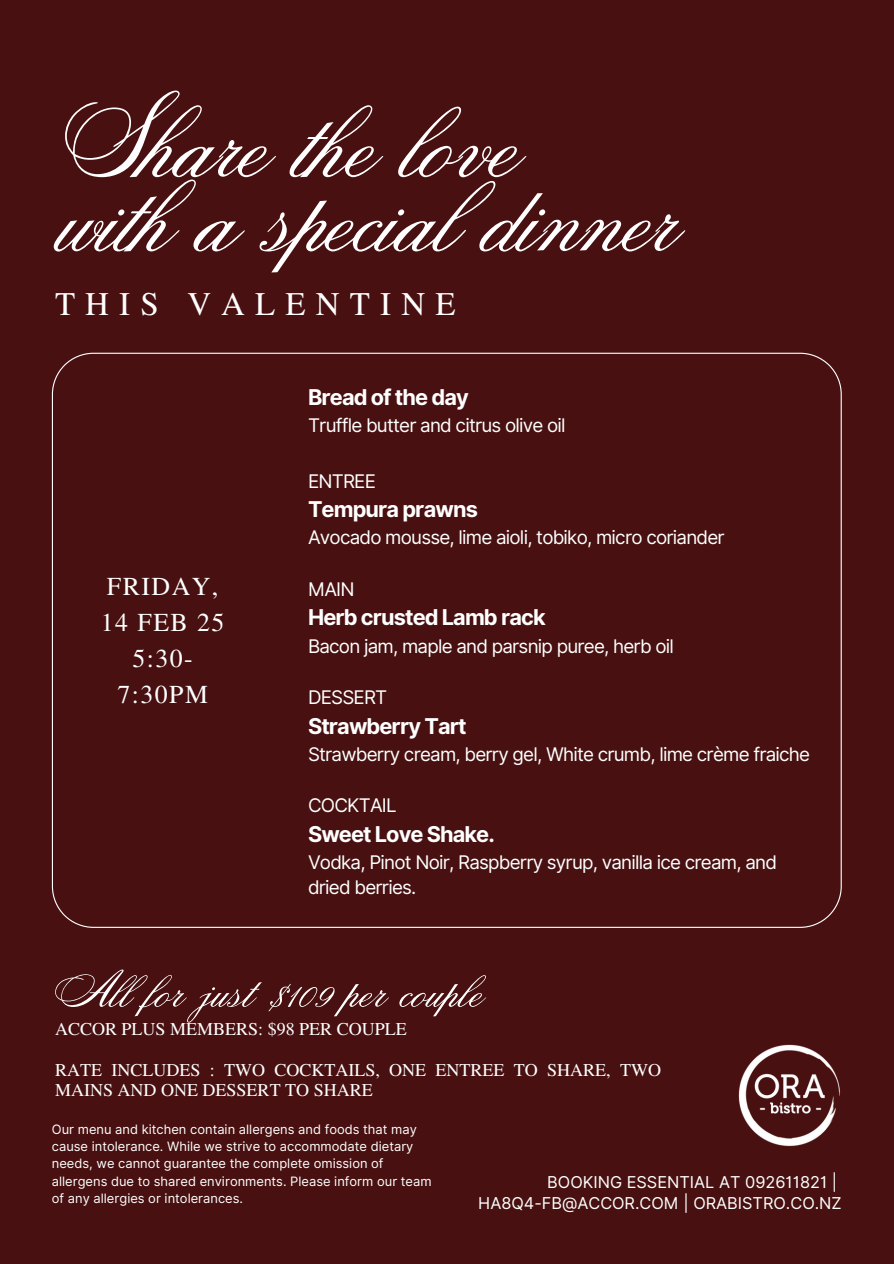
<style>
.page{position:relative;width:894px;height:1264px;background:#fff}
.page>*{position:absolute;margin:0;border:0;box-sizing:border-box;transform-origin:0 0}
.t1{font:116.7px "Citadel Script Pro";letter-spacing:-.025em;color:#fff}
.t2{font:52.5px "Citadel Script Pro";color:#fff}
.t3{font:33px "Te X Gyre Termes";letter-spacing:.305em;color:#fff}
.t4{font:25.8px/36px "Te X Gyre Termes";letter-spacing:.055em;color:#fff;text-align:center}
.t5{font:700 21.75px "Inter";letter-spacing:-.04em;color:#fff}
.t6{font:18.75px/25.8px "Inter";letter-spacing:-.04em;color:#fff}
.t7{font:18px/20.2px "Te X Gyre Termes";color:#fff}
.t8{font:16.35px/21.9px "Inter";color:#fff;text-align:right}
.t9{font:12.9px/17.2px "Inter";color:#fff}
</style>
<div class="page">
<div style="left:0;top:0;width:893px;height:1263px;background:#481010"></div>
<img style="left:738px;top:1044px;width:102px;height:103px">
<svg style="left:52px;top:353px;width:789px;height:574px"></svg>
<h2 class="t1" style="left:64px;top:80px;width:462px">Share the love</h2>
<h2 class="t1" style="left:64px;top:154px;width:621px">with a special dinner</h2>
<h3 class="t3" style="left:55px;top:280px;width:402px">THIS VALENTINE</h3>
<h1 class="t4" style="left:101px;top:567px;width:125px">FRIDAY,<br>14 FEB 25<br>5:30-<br>7:30PM</h1>
<h5 class="t5" style="left:308px;top:384px;width:162px">Bread of the day</h5>
<h5 class="t6" style="left:308px;top:412px;width:259px">Truffle butter and citrus olive oil</h5>
<h5 class="t6" style="left:308px;top:468px;width:69px">ENTREE</h5>
<h5 class="t5" style="left:308px;top:496px;width:171px">Tempura prawns</h5>
<h5 class="t6" style="left:308px;top:524px;width:418px">Avocado mousse, lime aioli, tobiko, micro coriander</h5>
<h5 class="t6" style="left:308px;top:576px;width:48px">MAIN</h5>
<h5 class="t5" style="left:308px;top:604px;width:239px">Herb crusted Lamb rack</h5>
<h5 class="t6" style="left:308px;top:632px;width:367px">Bacon jam, maple and parsnip puree, herb oil</h5>
<p class="t6" style="left:308px;top:684px;width:81px">DESSERT</p>
<p class="t5" style="left:308px;top:712px;width:160px">Strawberry Tart</p>
<p class="t6" style="left:308px;top:740px;width:503px">Strawberry cream, berry gel, White crumb, lime crème fraiche</p>
<h4 class="t6" style="left:308px;top:792px;width:90px">COCKTAIL</h4>
<h4 class="t5" style="left:308px;top:820px;width:188px">Sweet Love Shake.</h4>
<h4 class="t6" style="left:308px;top:848px;width:470px">Vodka, Pinot Noir, Raspberry syrup, vanilla ice cream, and dried berries.</h4>
<h5 class="t2" style="left:55px;top:963px;width:432px">Al for just $109 per couple</h5>
<h5 class="t7" style="left:55px;top:1017px;width:353px">ACCOR PLUS MEMBERS: $98 PER COUPLE</h5>
<h5 class="t7" style="left:55px;top:1058px;width:607px">RATE INCLUDES : TWO COCKTAILS, ONE ENTREE TO SHARE, TWO<br>MAINS AND ONE DESSERT TO SHARE</h5>
<p class="t9" style="left:52px;top:1120px;width:381px">Our menu and kitchen contain allergens and foods that may cause intolerance. While we strive to accommodate dietary needs, we cannot guarantee the complete omission of allergens due to shared environments. Please inform our team of any allergies or intolerances.</p>
<p class="t8" style="left:478px;top:1170px;width:365px">BOOKING ESSENTIAL AT 092611821 |<br>HA8Q4-FB@ACCOR.COM | ORABISTRO.CO.NZ</p>
</div>
